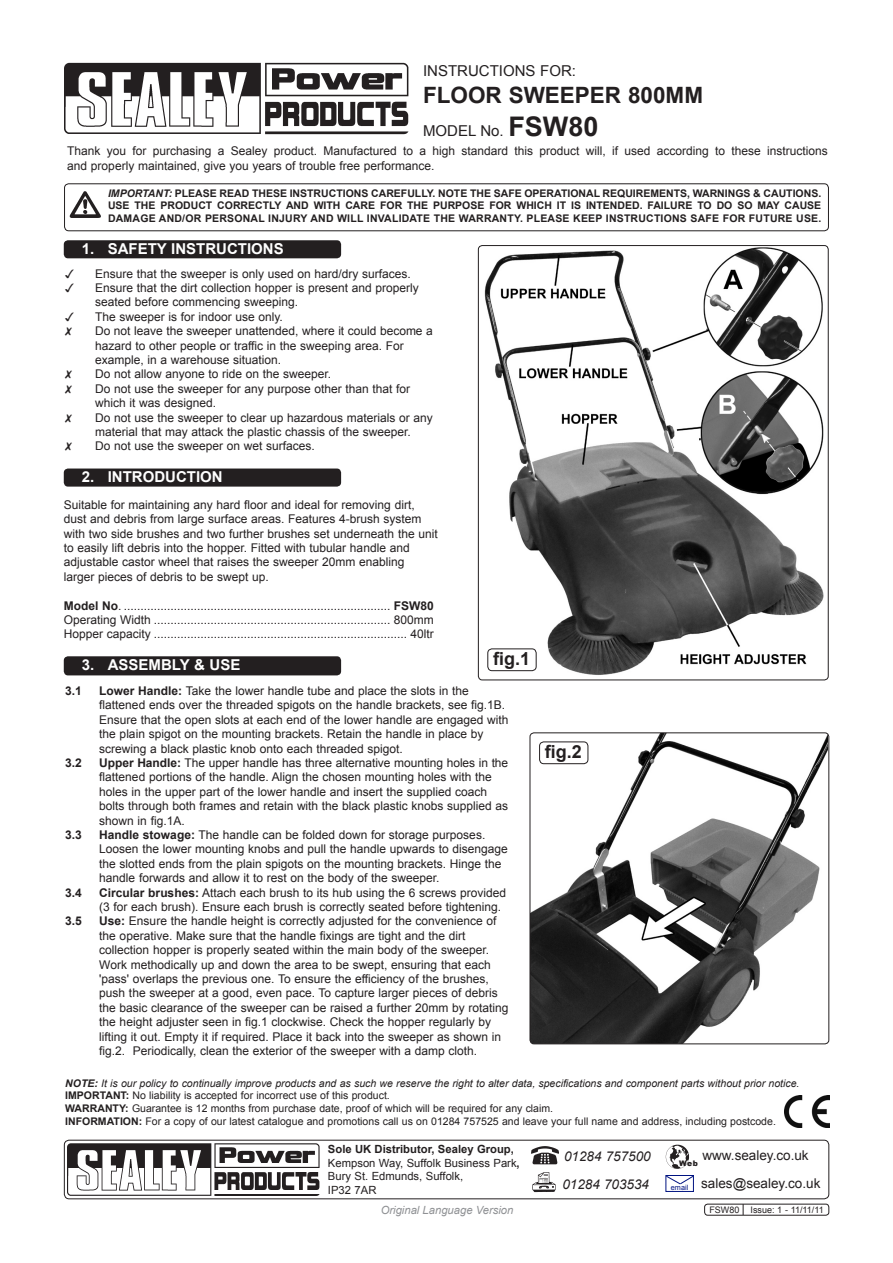
<style>
.page{position:relative;width:893px;height:1263px;background:#fff}
.page>*{position:absolute;margin:0;border:0;box-sizing:border-box;transform-origin:0 0}
.t1{font:700 22.5px "Arial";color:#231f20}
.t2{font:700 18px "Arial";color:#231f20}
.Chapter_Header{font:700 15px "Arial";color:#fff}
.t3{font:15px "Arial";color:#231f20}
.t4{font:13.5px "Arial";color:#231f20}
.t5{font:italic 13.5px "Arial";color:#231f20}
.Text_Header{font:12px/14.4px "Arial";color:#231f20}
.Text_Header-2{font:700 12px "Arial";color:#231f20}
.t6{font:11.25px/13.5px "Arial";color:#231f20}
.t7{font:italic 11.25px "Arial";color:#8f9194}
.t8{font:700 10.5px/12.6px "Arial";letter-spacing:.02em;color:#231f20;text-align:justify}
.t9{font:10.5px "Arial";color:#231f20}
.t10{font:italic 10.5px "Arial";color:#231f20}
.t11{font:9px "Arial";color:#231f20}
.t12{font:900 7.65px "Arial";color:#231f20}
.t13{font:7.35px "Arial";color:#001381}
.s1{font-weight:700;font-size:27px}
.s2{font-style:italic}
.s3{font-weight:700}
</style>
<div class="page">
<img style="left:65px;top:62px;width:343px;height:73px">
<img style="left:68px;top:1143px;width:252px;height:53px">
<div style="left:64px;top:240px;width:277px;height:18px;background:#231f20;border-radius:4px"></div>
<div style="left:64px;top:468px;width:277px;height:19px;background:#231f20;border-radius:4px"></div>
<div style="left:64px;top:183px;width:765px;height:48px;border:1px solid #231f20;border-radius:4px"></div>
<img style="left:69px;top:191px;width:32px;height:27px">
<div style="left:64px;top:656px;width:277px;height:19px;background:#231f20;border-radius:4px"></div>
<div style="left:64px;top:1140px;width:765px;height:59px;border:1px solid #231f20;border-radius:5px"></div>
<img style="left:784px;top:1096px;width:45px;height:32px">
<img style="left:532px;top:1172px;width:24px;height:21px">
<img style="left:531px;top:1147px;width:27px;height:18px">
<img style="left:664px;top:1144px;width:26px;height:26px;border-radius:13px">
<div style="left:665px;top:1175px;width:29px;height:17px;border:1px solid #001381"></div>
<svg style="left:665px;top:1175px;width:29px;height:10px"></svg>
<div style="left:704px;top:1204px;width:125px;height:11px;border:1px solid #231f20;border-radius:3px"></div>
<img style="left:478px;top:246px;width:346px;height:433px">
<div style="left:478px;top:245px;width:351px;height:435px;border:1px solid #231f20;border-radius:4px"></div>
<img style="left:530px;top:733px;width:298px;height:311px">
<div style="left:530px;top:732px;width:299px;height:312px;border:1px solid #231f20;border-radius:4px"></div>
<div style="left:487px;top:648px;width:49px;height:23px;border:1px solid #231f20;border-radius:4px"></div>
<div style="left:539px;top:741px;width:49px;height:23px;border:1px solid #231f20;border-radius:4px"></div>
<p class="t3" style="left:423px;top:61px;width:154px">INSTRUCTIONS FOR:</p>
<p class="t1" style="left:423px;top:80px;width:282px">FLOOR SWEEPER 800MM</p>
<p class="t3" style="left:423px;top:121px;width:177px">MODEL No. <span class="s1">FSW80</span></p>
<p class="Text_Header" style="left:67px;top:144px;width:762px">Thank you for purchasing a Sealey product. Manufactured to a high standard this product will, if used according to these instructions</p>
<p class="Text_Header" style="left:67px;top:158px;width:369px">and properly maintained, give you years of trouble free performance.</p>
<p class="t8" style="left:108px;top:187px;width:715px"><span class="s2">IMPORTANT:</span> PLEASE READ THESE INSTRUCTIONS CAREFULLY. NOTE THE SAFE OPERATIONAL REQUIREMENTS, WARNINGS &amp; CAUTIONS.<br>USE THE PRODUCT CORRECTLY AND WITH CARE FOR THE PURPOSE FOR WHICH IT IS INTENDED. FAILURE TO DO SO MAY CAUSE DAMAGE AND/OR PERSONAL INJURY AND WILL INVALIDATE THE WARRANTY. PLEASE KEEP INSTRUCTIONS SAFE FOR FUTURE USE.</p>
<p class="Chapter_Header" style="left:82px;top:239px;width:204px">1. SAFETY INSTRUCTIONS</p>
<p class="Text_Header" style="left:95px;top:266px;width:317px">Ensure that the sweeper is only used on hard/dry surfaces.</p>
<p class="Text_Header" style="left:95px;top:281px;width:325px">Ensure that the dirt collection hopper is present and properly seated before commencing sweeping.</p>
<p class="Text_Header" style="left:95px;top:309px;width:189px">The sweeper is for indoor use only.</p>
<p class="Text_Header" style="left:95px;top:324px;width:339px">Do not leave the sweeper unattended, where it could become a hazard to other people or traffic in the sweeping area. For example, in a warehouse situation.</p>
<p class="Text_Header" style="left:95px;top:367px;width:238px">Do not allow anyone to ride on the sweeper.</p>
<p class="Text_Header" style="left:95px;top:381px;width:317px">Do not use the sweeper for any purpose other than that for which it was designed.</p>
<p class="Text_Header" style="left:95px;top:410px;width:339px">Do not use the sweeper to clear up hazardous materials or any material that may attack the plastic chassis of the sweeper.</p>
<p class="Text_Header" style="left:95px;top:439px;width:221px">Do not use the sweeper on wet surfaces.</p>
<p class="Chapter_Header" style="left:82px;top:467px;width:143px">2. INTRODUCTION</p>
<p class="Text_Header" style="left:64px;top:498px;width:375px">Suitable for maintaining any hard floor and ideal for removing dirt, dust and debris from large surface areas. Features 4-brush system with two side brushes and two further brushes set underneath the unit to easily lift debris into the hopper. Fitted with tubular handle and adjustable castor wheel that raises the sweeper 20mm enabling larger pieces of debris to be swept up.</p>
<p class="Text_Header" style="left:64px;top:598px;width:371px"><span class="s3">Model No</span>. ................................................................................ <span class="s3">FSW80</span></p>
<p class="Text_Header" style="left:64px;top:613px;width:371px">Operating Width ....................................................................... 800mm</p>
<p class="Text_Header" style="left:64px;top:627px;width:371px">Hopper capacity ............................................................................ 40ltr</p>
<p class="Chapter_Header" style="left:82px;top:655px;width:139px">3. ASSEMBLY &amp; use</p>
<p class="t2" style="left:493px;top:647px;width:39px">fig.1</p>
<p class="Text_Header-2" style="left:65px;top:683px;width:18px">3.1</p>
<p class="Text_Header" style="left:99px;top:684px;width:411px"><span class="s3">Lower Handle:</span> Take the lower handle tube and place the slots in the flattened ends over the threaded spigots on the handle brackets, see fig.1B.<br>Ensure that the open slots at each end of the lower handle are engaged with the plain spigot on the mounting brackets. Retain the handle in place by screwing a black plastic knob onto each threaded spigot.</p>
<p class="Text_Header-2" style="left:65px;top:755px;width:18px">3.2</p>
<p class="Text_Header" style="left:99px;top:756px;width:410px"><span class="s3">Upper Handle:</span> The upper handle has three alternative mounting holes in the flattened portions of the handle. Align the chosen mounting holes with the holes in the upper part of the lower handle and insert the supplied coach bolts through both frames and retain with the black plastic knobs supplied as shown in fig.1A.</p>
<p class="Text_Header-2" style="left:65px;top:827px;width:18px">3.3</p>
<p class="Text_Header" style="left:99px;top:828px;width:410px"><span class="s3">Handle stowage:</span> The handle can be folded down for storage purposes.<br>Loosen the lower mounting knobs and pull the handle upwards to disengage the slotted ends from the plain spigots on the mounting brackets. Hinge the handle forwards and allow it to rest on the body of the sweeper.</p>
<p class="Text_Header-2" style="left:65px;top:884px;width:18px">3.4</p>
<p class="Text_Header" style="left:99px;top:885px;width:408px"><span class="s3">Circular brushes:</span> Attach each brush to its hub using the 6 screws provided (3 for each brush). Ensure each brush is correctly seated before tightening.</p>
<p class="Text_Header-2" style="left:65px;top:913px;width:18px">3.5</p>
<p class="Text_Header" style="left:99px;top:914px;width:411px"><span class="s3">Use:</span> Ensure the handle height is correctly adjusted for the convenience of the operative. Make sure that the handle fixings are tight and the dirt collection hopper is properly seated within the main body of the sweeper.<br>Work methodically up and down the area to be swept, ensuring that each 'pass' overlaps the previous one. To ensure the efficiency of the brushes, push the sweeper at a good, even pace. To capture larger pieces of debris the basic clearance of the sweeper can be raised a further 20mm by rotating the height adjuster seen in fig.1 clockwise. Check the hopper regularly by lifting it out. Empty it if required. Place it back into the sweeper as shown in fig.2. Periodically, clean the exterior of the sweeper with a damp cloth.</p>
<p class="t2" style="left:545px;top:740px;width:39px">fig.2</p>
<p class="t10" style="left:65px;top:1076px;width:736px"><span class="s3">NOTE:</span> It is our policy to continually improve products and as such we reserve the right to alter data, specifications and component parts without prior notice.</p>
<p class="t9" style="left:65px;top:1089px;width:326px"><span class="s3">IMPORTANT:</span> No liability is accepted for incorrect use of this product.</p>
<p class="t9" style="left:65px;top:1101px;width:489px"><span class="s3">WARRANTY:</span> Guarantee is 12 months from purchase date, proof of which will be required for any claim.</p>
<p class="t9" style="left:65px;top:1114px;width:712px"><span class="s3">INFORMATION:</span> For a copy of our latest catalogue and promotions call us on 01284 757525 and leave your full name and address, including postcode.</p>
<p class="t5" style="left:564px;top:1147px;width:88px">01284 757500</p>
<p class="t5" style="left:562px;top:1175px;width:88px">01284 703534</p>
<p class="t4" style="left:701px;top:1175px;width:121px">sales@sealey.co.uk</p>
<p class="t6" style="left:328px;top:1142px;width:193px"><span class="s3">Sole UK Distributor, Sealey Group,<br></span>Kempson Way, Suffolk Business Park<span class="s3">,<br></span>Bury St. Edmunds, Suffolk,</p>
<p class="t6" style="left:328px;top:1183px;width:50px">IP32 7AR</p>
<p class="t4" style="left:702px;top:1146px;width:108px">www.sealey.co.uk</p>
<p class="t12" style="left:679px;top:1158px;width:20px">Web</p>
<p class="t13" style="left:671px;top:1182px;width:19px">email</p>
<p class="t7" style="left:381px;top:1203px;width:134px">Original Language Version</p>
<p class="t11" style="left:709px;top:1204px;width:116px">FSW80 Issue: 1 - 11/11/11</p>
</div>
